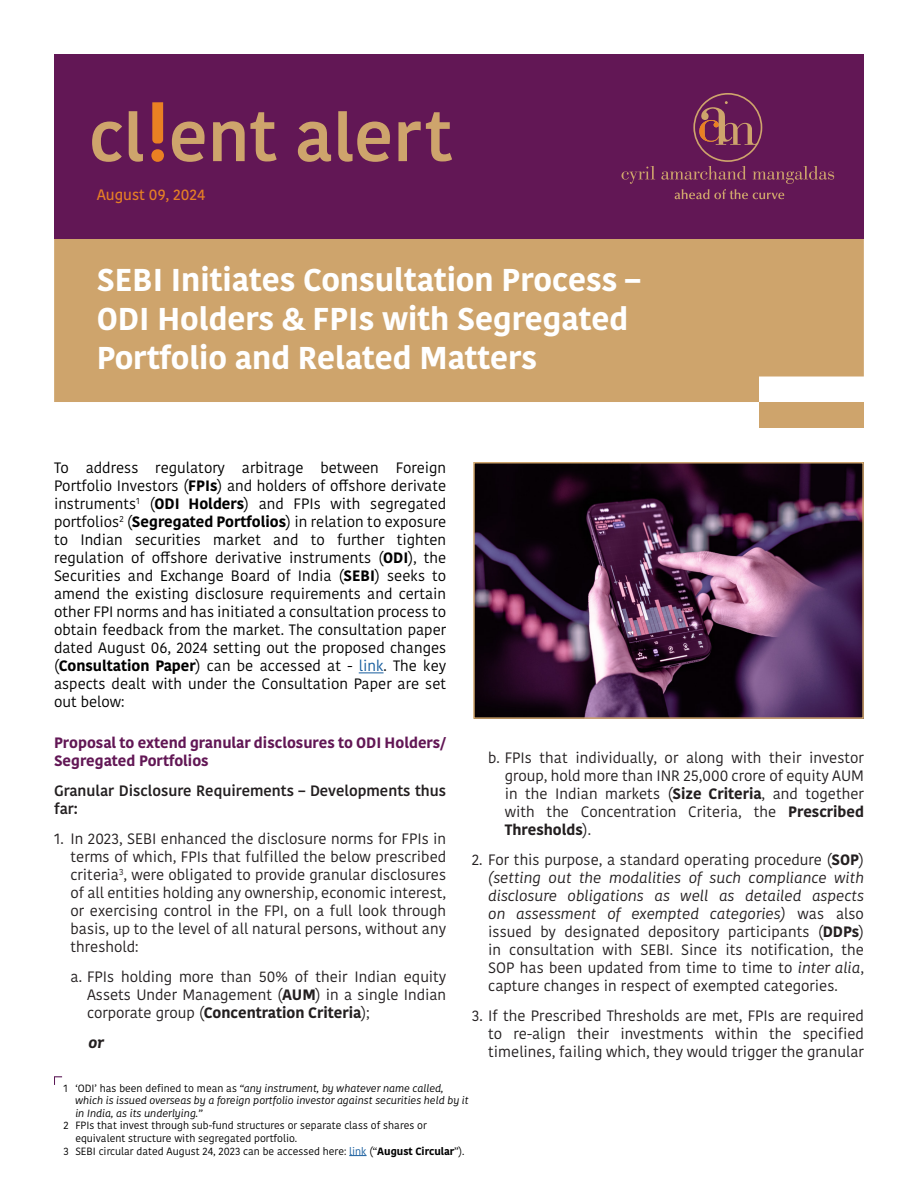
<style>
.page{position:relative;width:918px;height:1188px;background:#fff}
.page>*{position:absolute;margin:0;border:0;box-sizing:border-box;transform-origin:0 0}
.t1{font:700 31.5px/39px "Kohinoor";color:#fff}
.t2{font:15px/18px "Kohinoor";color:#231f20;text-align:justify}
.Bodycopy{font:15px/18px "Kohinoor";color:#000;text-align:justify}
.Bodycopy-2{font:700 15px/18px "Kohinoor";color:#621755}
.Bodycopy-3{font:600 15px/18px "Kohinoor";color:#231f20}
.Date{font:500 15px "Kohinoor";color:#e57f25}
.Bodycopy-4{font:italic 700 15px "Kohinoor";color:#231f20}
.t3{font:10.5px/12.6px "Kohinoor";color:#000}
.t4{font:italic 10.5px/12.6px "Kohinoor";color:#000}
.s1{font-weight:700}
.s2{color:#175d9e}
.s3{font-style:italic}
.s4{font-style:normal}
</style>
<div class="page">
<div style="left:54px;top:238px;width:810px;height:164px;background:#cea46c"></div>
<div style="left:759px;top:402px;width:105px;height:26px;background:#cea46c"></div>
<div style="left:54px;top:54px;width:810px;height:184px;background:#621755"></div>
<svg style="left:622px;top:93px;width:212px;height:106px"></svg>
<svg style="left:92px;top:122px;width:30px;height:40px"></svg>
<svg style="left:129px;top:111px;width:14px;height:51px"></svg>
<svg style="left:172px;top:122px;width:33px;height:40px"></svg>
<svg style="left:213px;top:112px;width:64px;height:49px"></svg>
<svg style="left:298px;top:122px;width:33px;height:40px"></svg>
<svg style="left:338px;top:111px;width:52px;height:51px"></svg>
<svg style="left:398px;top:112px;width:54px;height:49px"></svg>
<svg style="left:151px;top:102px;width:13px;height:60px"></svg>
<svg style="left:359px;top:673px;width:25px;height:1px"></svg>
<img style="left:476px;top:465px;width:385px;height:251px">
<div style="left:473px;top:462px;width:391px;height:257px;border:2px solid #cea46c"></div>
<svg style="left:349px;top:1155px;width:18px;height:1px"></svg>
<svg style="left:54px;top:1076px;width:8px;height:9px"></svg>
<p class="Date" style="left:97px;top:185px;width:110px">August 09, 2024</p>
<p class="t1" style="left:97px;top:261px;width:545px">SEBI Initiates Consultation Process –<br>ODI Holders &amp; FPIs with Segregated<br>Portfolio and Related Matters</p>
<p class="Bodycopy" style="left:54px;top:459px;width:394px">To address regulatory arbitrage between Foreign Portfolio Investors (<span class="s1">FPIs</span>) and holders of offshore derivate instruments<sup>1</sup> (<span class="s1">ODI Holders</span>) and FPIs with segregated portfolios<sup>2</sup> (<span class="s1">Segregated Portfolios</span>) in relation to exposure to Indian securities market and to further tighten regulation of offshore derivative instruments (<span class="s1">ODI</span>), the Securities and Exchange Board of India (<span class="s1">SEBI</span>) seeks to amend the existing disclosure requirements and certain other FPI norms and has initiated a consultation process to obtain feedback from the market. The consultation paper dated August 06, 2024 setting out the proposed changes (<span class="s1">Consultation Paper</span>) can be accessed at - <span class="s2">link</span>. The key aspects dealt with under the Consultation Paper are set out below:</p>
<p class="Bodycopy-2" style="left:54px;top:734px;width:394px">Proposal to extend granular disclosures to ODI Holders/<br>Segregated Portfolios</p>
<p class="Bodycopy-3" style="left:54px;top:782px;width:394px">Granular Disclosure Requirements – Developments thus far:</p>
<p class="t2" style="left:70px;top:830px;width:377px;text-indent:-16px">1. In 2023, SEBI enhanced the disclosure norms for FPIs in terms of which, FPIs that fulfilled the below prescribed criteria<sup>3</sup>, were obligated to provide granular disclosures of all entities holding any ownership, economic interest, or exercising control in the FPI, on a full look through basis, up to the level of all natural persons, without any threshold:</p>
<p class="t2" style="left:87px;top:968px;width:361px;text-indent:-16px">a. FPIs holding more than 50% of their Indian equity Assets Under Management (<span class="s1">AUM</span>) in a single Indian corporate group (<span class="s1">Concentration Criteria</span>);</p>
<p class="Bodycopy-4" style="left:88px;top:1033px;width:17px">or</p>
<p class="t2" style="left:505px;top:749px;width:361px;text-indent:-16px">b. FPIs that individually, or along with their investor group, hold more than INR 25,000 crore of equity AUM in the Indian markets (<span class="s1">Size Criteria</span>, and together with the Concentration Criteria, the <span class="s1">Prescribed Thresholds</span>).</p>
<p class="t2" style="left:488px;top:851px;width:377px;text-indent:-16px">2. For this purpose, a standard operating procedure (<span class="s1">SOP</span>) <span class="s3">(setting out the modalities of such compliance with disclosure obligations as well as detailed aspects on assessment of exempted categories)</span> was also issued by designated depository participants (<span class="s1">DDPs</span>) in consultation with SEBI. Since its notification, the SOP has been updated from time to time to <span class="s3">inter alia</span>, capture changes in respect of exempted categories.</p>
<p class="t2" style="left:488px;top:1007px;width:377px;text-indent:-16px">3. If the Prescribed Thresholds are met, FPIs are required to re-align their investments within the specified timelines, failing which, they would trigger the granular</p>
<p class="t4" style="left:75px;top:1082px;width:395px;text-indent:-12px"><span class="s4">1 ‘ODI’ has been defined to mean as</span> “any instrument, by whatever name called, which is issued overseas by a foreign portfolio investor against securities held by it in India, as its underlying.”</p>
<p class="t3" style="left:75px;top:1120px;width:353px;text-indent:-12px">2 FPIs that invest through sub-fund structures or separate class of shares or equivalent structure with segregated portfolio.</p>
<p class="t3" style="left:63px;top:1145px;width:403px">3 SEBI circular dated August 24, 2023 can be accessed here: <span class="s2">link</span> (“<span class="s1">August Circular</span>”).</p>
</div>
